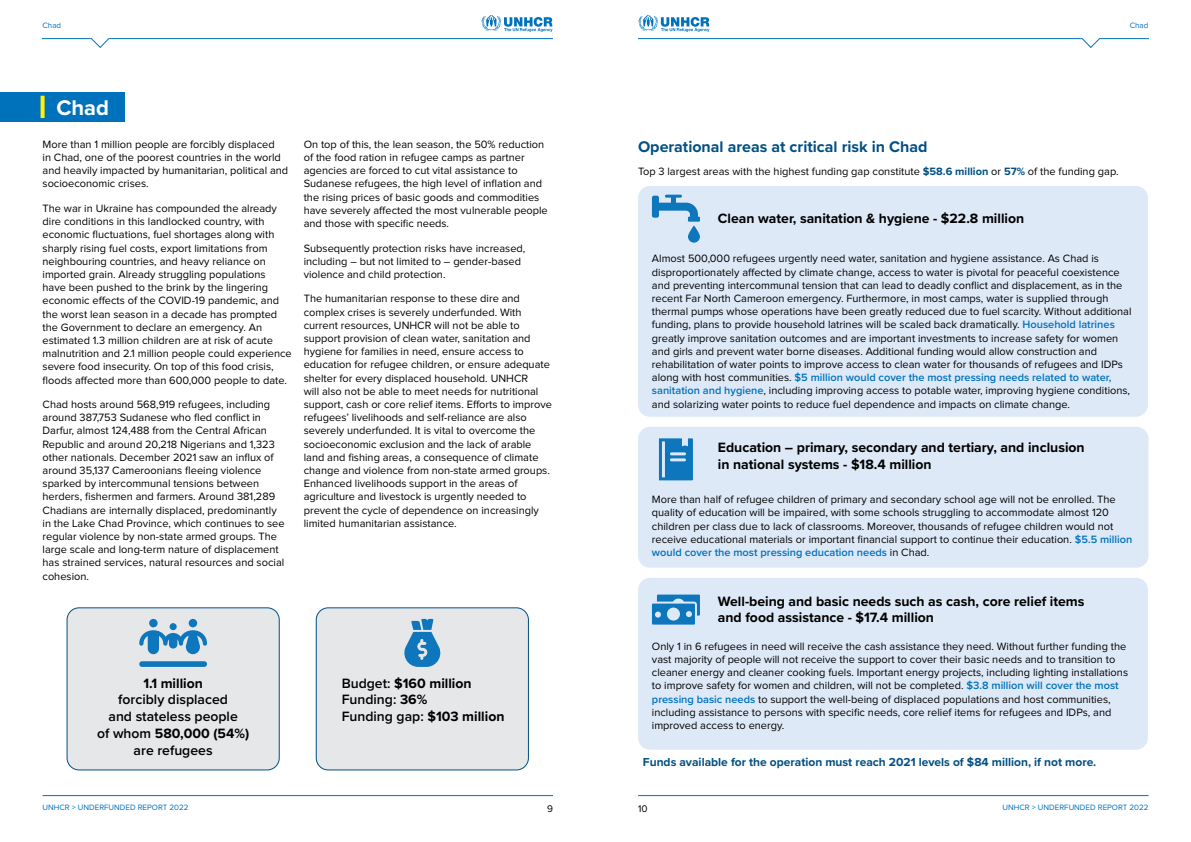
<style>
.page{position:relative;width:1191px;height:842px;background:#fff}
.page>*{position:absolute;margin:0;border:0;box-sizing:border-box;transform-origin:0 0}
.t1{font:700 22px "Proxima Nova";color:#fff}
.t2{font:700 16px "Proxima Nova";color:#005084}
.t3{font:700 14px/16.8px "Proxima Nova";color:#000}
.t4{font:600 14px/16.8px "Proxima Nova";color:#000;text-align:center}
.t5{font:700 12px "Proxima Nova";color:#005084}
.t6{font:11px/13.2px "Proxima Nova";color:#000}
.t7{font:10px "Proxima Nova";color:#000}
.t8{font:8px "Proxima Nova";color:#0072bc}
.s1{font-weight:700}
.s2{font-weight:700;color:#005084}
.s3{font-weight:600;color:#0072bc}
</style>
<div class="page">
<svg style="left:638px;top:38px;width:510px;height:10px"></svg>
<svg style="left:638px;top:15px;width:71px;height:17px"></svg>
<hr style="left:638px;top:795px;width:510px;height:1px;background:#0072bc">
<hr style="left:43px;top:795px;width:510px;height:1px;background:#0072bc">
<svg style="left:481px;top:15px;width:71px;height:17px"></svg>
<svg style="left:43px;top:38px;width:510px;height:10px"></svg>
<div style="left:0;top:92px;width:125px;height:30px;background:#0072bc"></div>
<svg style="left:41px;top:96px;width:4px;height:22px"></svg>
<div style="left:67px;top:608px;width:212px;height:162px;background:#e6e7e8;border-radius:12px"></div>
<div style="left:67px;top:607px;width:213px;height:163px;border:1px solid #005084;border-radius:12px"></div>
<svg style="left:139px;top:630px;width:68px;height:24px"></svg>
<div style="left:189px;top:619px;width:8px;height:8px;background:#0d76bd;border-radius:50%"></div>
<div style="left:149px;top:619px;width:9px;height:8px;background:#0d76bd;border-radius:50%"></div>
<div style="left:170px;top:623px;width:7px;height:7px;background:#0d76bd;border-radius:50%"></div>
<div style="left:139px;top:661px;width:68px;height:6px;background:#0d76bd;border-radius:3px"></div>
<div style="left:316px;top:608px;width:212px;height:162px;background:#e6e7e8;border-radius:12px"></div>
<div style="left:316px;top:607px;width:213px;height:163px;border:1px solid #005084;border-radius:12px"></div>
<svg style="left:404px;top:619px;width:37px;height:48px"></svg>
<div style="left:638px;top:186px;width:510px;height:231px;background:#dee9f7;border-radius:12px"></div>
<svg style="left:652px;top:195px;width:48px;height:48px"></svg>
<div style="left:638px;top:427px;width:510px;height:141px;background:#dee9f7;border-radius:12px"></div>
<svg style="left:659px;top:438px;width:34px;height:42px"></svg>
<div style="left:638px;top:578px;width:510px;height:172px;background:#dee9f7;border-radius:12px"></div>
<svg style="left:652px;top:595px;width:48px;height:30px"></svg>
<p class="t8" style="left:43px;top:22px;width:20px">Chad</p>
<p class="t8" style="left:1129px;top:22px;width:20px">Chad</p>
<h1 class="t1" style="left:56px;top:98px;width:54px">Chad</h1>
<p class="t6" style="left:43px;top:138px;width:247px">More than 1 million people are forcibly displaced<br>in Chad, one of the poorest countries in the world and heavily impacted by humanitarian, political and socioeconomic crises.</p>
<p class="t6" style="left:43px;top:202px;width:251px">The war in Ukraine has compounded the already dire conditions in this landlocked country, with economic fluctuations, fuel shortages along with sharply rising fuel costs, export limitations from neighbouring countries, and heavy reliance on imported grain. Already struggling populations have been pushed to the brink by the lingering economic effects of the COVID-19 pandemic, and the worst lean season in a decade has prompted the Government to declare an emergency. An estimated 1.3 million children are at risk of acute malnutrition and 2.1 million people could experience severe food insecurity. On top of this food crisis, floods affected more than 600,000 people to date.</p>
<p class="t6" style="left:43px;top:398px;width:243px">Chad hosts around 568,919 refugees, including around 387,753 Sudanese who fled conflict in Darfur, almost 124,488 from the Central African Republic and around 20,218 Nigerians and 1,323 other nationals. December 2021 saw an influx of around 35,137 Cameroonians fleeing violence sparked by intercommunal tensions between herders, fishermen and farmers. Around 381,289<br>Chadians are internally displaced, predominantly in the Lake Chad Province, which continues to see regular violence by non-state armed groups. The large scale and long-term nature of displacement has strained services, natural resources and social cohesion.</p>
<p class="t6" style="left:304px;top:138px;width:245px">On top of this, the lean season, the 50% reduction of the food ration in refugee camps as partner agencies are forced to cut vital assistance to Sudanese refugees, the high level of inflation and the rising prices of basic goods and commodities have severely affected the most vulnerable people and those with specific needs.</p>
<p class="t6" style="left:304px;top:242px;width:223px">Subsequently protection risks have increased, including – but not limited to – gender-based violence and child protection.</p>
<p class="t6" style="left:304px;top:293px;width:250px">The humanitarian response to these dire and complex crises is severely underfunded. With current resources, UNHCR will not be able to support provision of clean water, sanitation and hygiene for families in need, ensure access to education for refugee children, or ensure adequate shelter for every displaced household. UNHCR<br>will also not be able to meet needs for nutritional support, cash or core relief items. Efforts to improve refugees’ livelihoods and self-reliance are also severely underfunded. It is vital to overcome the socioeconomic exclusion and the lack of arable land and fishing areas, a consequence of climate change and violence from non-state armed groups.<br>Enhanced livelihoods support in the areas of agriculture and livestock is urgently needed to prevent the cycle of dependence on increasingly limited humanitarian assistance.</p>
<p class="t3" style="left:143px;top:675px;width:61px">1.1 million</p>
<p class="t4" style="left:97px;top:692px;width:154px">forcibly displaced<br>and stateless people<br>of whom <span class="s1">580,000 (54%) </span>are refugees</p>
<p class="t4" style="left:342px;top:675px;width:164px;text-align:left">Budget: <span class="s1">$160 million<br></span>Funding: <span class="s1">36%<br></span>Funding gap: <span class="s1">$103 million</span></p>
<h2 class="t2" style="left:638px;top:139px;width:291px">Operational areas at critical risk in Chad</h2>
<p class="t6" style="left:638px;top:165px;width:482px">Top 3 largest areas with the highest funding gap constitute <span class="s2">$58.6 million</span> or <span class="s2">57%</span> of the funding gap.</p>
<p class="t3" style="left:718px;top:210px;width:308px">Clean water, sanitation &amp; hygiene - $22.8 million</p>
<p class="t6" style="left:652px;top:253px;width:481px">Almost 500,000 refugees urgently need water, sanitation and hygiene assistance. As Chad is disproportionately affected by climate change, access to water is pivotal for peaceful coexistence and preventing intercommunal tension that can lead to deadly conflict and displacement, as in the recent Far North Cameroon emergency. Furthermore, in most camps, water is supplied through thermal pumps whose operations have been greatly reduced due to fuel scarcity. Without additional funding, plans to provide household latrines will be scaled back dramatically. <span class="s3">Household latrines </span>greatly improve sanitation outcomes and are important investments to increase safety for women and girls and prevent water borne diseases. Additional funding would allow construction and rehabilitation of water points to improve access to clean water for thousands of refugees and IDPs along with host communities. <span class="s3">$5 million would cover the most pressing needs related to water, sanitation and hygiene</span>, including improving access to potable water, improving hygiene conditions, and solarizing water points to reduce fuel dependence and impacts on climate change.</p>
<p class="t3" style="left:718px;top:440px;width:368px">Education – primary, secondary and tertiary, and inclusion in national systems - $18.4 million</p>
<p class="t6" style="left:652px;top:493px;width:482px">More than half of refugee children of primary and secondary school age will not be enrolled. The quality of education will be impaired, with some schools struggling to accommodate almost 120 children per class due to lack of classrooms. Moreover, thousands of refugee children would not receive educational materials or important financial support to continue their education. <span class="s3">$5.5 million would cover the most pressing education needs</span> in Chad.</p>
<p class="t3" style="left:718px;top:593px;width:368px">Well-being and basic needs such as cash, core relief items and food assistance - $17.4 million</p>
<p class="t6" style="left:652px;top:640px;width:478px">Only 1 in 6 refugees in need will receive the cash assistance they need. Without further funding the vast majority of people will not receive the support to cover their basic needs and to transition to cleaner energy and cleaner cooking fuels. Important energy projects, including lighting installations to improve safety for women and children, will not be completed. <span class="s3">$3.8 million will cover the most pressing basic needs</span> to support the well-being of displaced populations and host communities, including assistance to persons with specific needs, core relief items for refugees and IDPs, and improved access to energy.</p>
<p class="t5" style="left:643px;top:757px;width:455px">Funds available for the operation must reach 2021 levels of $84 million, if not more.</p>
<p class="t8" style="left:43px;top:804px;width:147px">UNHCR &gt; UNDERFUNDED REPORT 2022</p>
<p class="t7" style="left:547px;top:804px;width:7px">9</p>
<p class="t7" style="left:638px;top:804px;width:11px">10</p>
<p class="t8" style="left:1002px;top:804px;width:147px">UNHCR &gt; UNDERFUNDED REPORT 2022</p>
</div>
